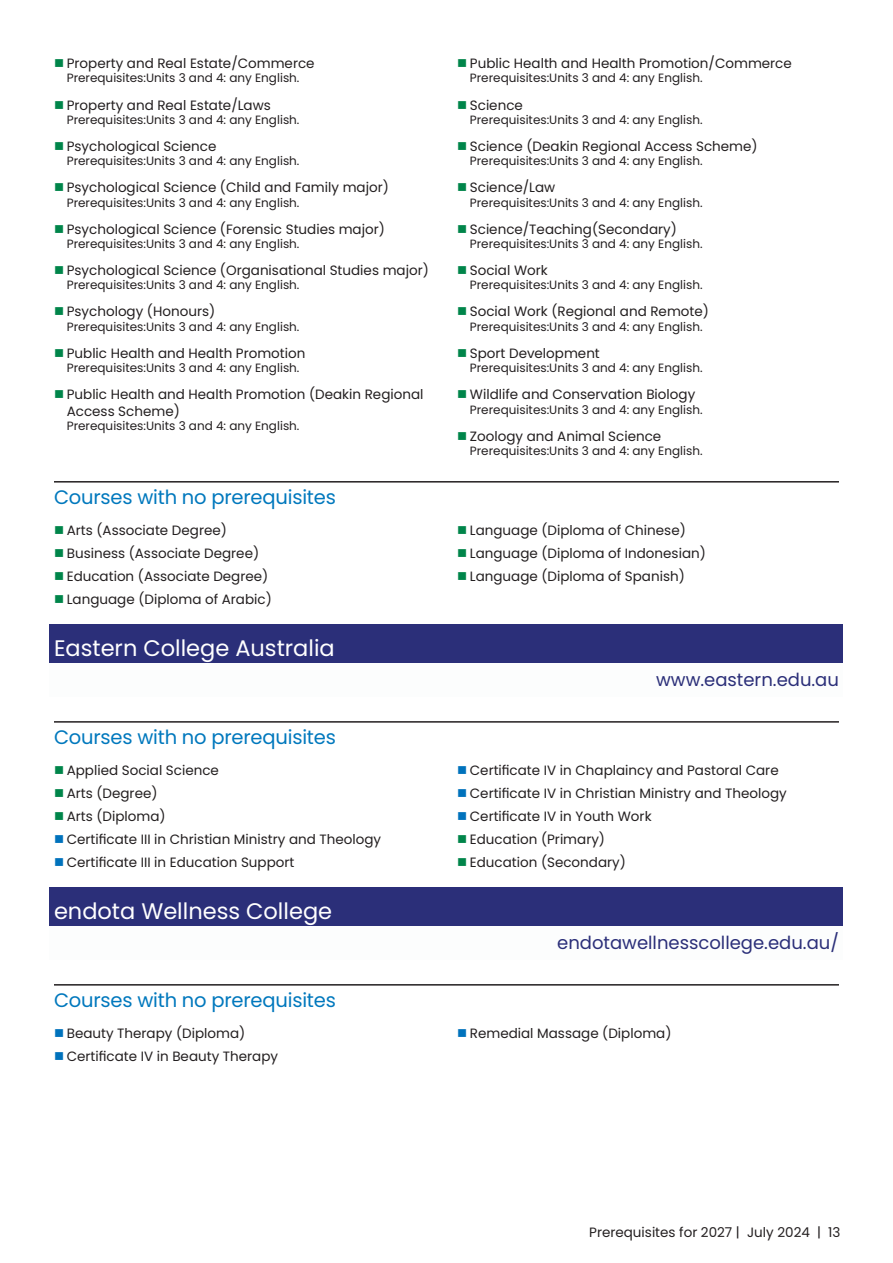
<style>
.page{position:relative;width:893px;height:1263px;background:#fff}
.page>*{position:absolute;margin:0;border:0;box-sizing:border-box;transform-origin:0 0}
.Institutions_Header{font:22.5px "Poppins";color:#fff}
.Prereq_Header{font:19.5px "Poppins";letter-spacing:-.01em;color:#0178bd}
.Institutions_Website{font:18px "Poppins";color:#2b2f79}
.t1{font:13.5px/16.5px "Poppins";color:#231f20}
.Course_Text{font:12px "Poppins";color:#231f20}
</style>
<div class="page">
<hr style="left:54px;top:481px;width:785px;height:1px;background:#231f20">
<div style="left:50px;top:624px;width:793px;height:49px;background:#2b2f79"></div>
<div style="left:50px;top:663px;width:793px;height:34px;background:#fcfdfd"></div>
<hr style="left:54px;top:721px;width:785px;height:2px;background:#231f20">
<div style="left:50px;top:887px;width:793px;height:49px;background:#2b2f79"></div>
<div style="left:50px;top:926px;width:793px;height:34px;background:#fcfdfd"></div>
<hr style="left:54px;top:984px;width:785px;height:1px;background:#231f20">
<p class="t1" style="left:67px;top:55px;width:249px">Property and Real Estate/Commerce</p>
<p class="Course_Text" style="left:67px;top:71px;width:234px">Prerequisites:Units 3 and 4: any English.</p>
<p class="t1" style="left:67px;top:97px;width:206px">Property and Real Estate/Laws</p>
<p class="Course_Text" style="left:67px;top:113px;width:234px">Prerequisites:Units 3 and 4: any English.</p>
<p class="t1" style="left:67px;top:138px;width:151px">Psychological Science</p>
<p class="Course_Text" style="left:67px;top:154px;width:234px">Prerequisites:Units 3 and 4: any English.</p>
<p class="t1" style="left:67px;top:179px;width:324px">Psychological Science (Child and Family major)</p>
<p class="Course_Text" style="left:67px;top:195px;width:234px">Prerequisites:Units 3 and 4: any English.</p>
<p class="t1" style="left:67px;top:221px;width:320px">Psychological Science (Forensic Studies major)</p>
<p class="Course_Text" style="left:67px;top:237px;width:234px">Prerequisites:Units 3 and 4: any English.</p>
<p class="t1" style="left:67px;top:262px;width:364px">Psychological Science (Organisational Studies major)</p>
<p class="Course_Text" style="left:67px;top:278px;width:234px">Prerequisites:Units 3 and 4: any English.</p>
<p class="t1" style="left:67px;top:304px;width:150px">Psychology (Honours)</p>
<p class="Course_Text" style="left:67px;top:320px;width:234px">Prerequisites:Units 3 and 4: any English.</p>
<p class="t1" style="left:67px;top:345px;width:240px">Public Health and Health Promotion</p>
<p class="Course_Text" style="left:67px;top:361px;width:234px">Prerequisites:Units 3 and 4: any English.</p>
<p class="t1" style="left:67px;top:386px;width:358px">Public Health and Health Promotion (Deakin Regional<br>Access Scheme)</p>
<p class="Course_Text" style="left:67px;top:419px;width:234px">Prerequisites:Units 3 and 4: any English.</p>
<p class="Prereq_Header" style="left:54px;top:486px;width:283px">Courses with no prerequisites</p>
<p class="t1" style="left:67px;top:522px;width:162px">Arts (Associate Degree)</p>
<p class="t1" style="left:67px;top:545px;width:194px">Business (Associate Degree)</p>
<p class="t1" style="left:67px;top:568px;width:203px">Education (Associate Degree)</p>
<p class="t1" style="left:67px;top:591px;width:207px">Language (Diploma of Arabic)</p>
<p class="Institutions_Header" style="left:54px;top:635px;width:282px">Eastern College Australia</p>
<p class="Prereq_Header" style="left:54px;top:726px;width:283px">Courses with no prerequisites</p>
<p class="t1" style="left:67px;top:762px;width:154px">Applied Social Science</p>
<p class="t1" style="left:67px;top:785px;width:92px">Arts (Degree)</p>
<p class="t1" style="left:67px;top:808px;width:100px">Arts (Diploma)</p>
<p class="t1" style="left:67px;top:831px;width:316px">Certificate III in Christian Ministry and Theology</p>
<p class="t1" style="left:67px;top:854px;width:229px">Certificate III in Education Support</p>
<p class="Institutions_Header" style="left:54px;top:898px;width:280px">endota Wellness College</p>
<p class="Prereq_Header" style="left:54px;top:989px;width:283px">Courses with no prerequisites</p>
<p class="t1" style="left:67px;top:1025px;width:180px">Beauty Therapy (Diploma)</p>
<p class="t1" style="left:67px;top:1048px;width:213px">Certificate IV in Beauty Therapy</p>
<p class="t1" style="left:470px;top:55px;width:323px">Public Health and Health Promotion/Commerce</p>
<p class="Course_Text" style="left:470px;top:71px;width:234px">Prerequisites:Units 3 and 4: any English.</p>
<p class="t1" style="left:470px;top:97px;width:55px">Science</p>
<p class="Course_Text" style="left:470px;top:113px;width:234px">Prerequisites:Units 3 and 4: any English.</p>
<p class="t1" style="left:470px;top:138px;width:289px">Science (Deakin Regional Access Scheme)</p>
<p class="Course_Text" style="left:470px;top:154px;width:234px">Prerequisites:Units 3 and 4: any English.</p>
<p class="t1" style="left:470px;top:179px;width:87px">Science/Law</p>
<p class="Course_Text" style="left:470px;top:195px;width:234px">Prerequisites:Units 3 and 4: any English.</p>
<p class="t1" style="left:470px;top:221px;width:209px">Science/Teaching(Secondary)</p>
<p class="Course_Text" style="left:470px;top:237px;width:234px">Prerequisites:Units 3 and 4: any English.</p>
<p class="t1" style="left:470px;top:262px;width:79px">Social Work</p>
<p class="Course_Text" style="left:470px;top:278px;width:234px">Prerequisites:Units 3 and 4: any English.</p>
<p class="t1" style="left:470px;top:304px;width:241px">Social Work (Regional and Remote)</p>
<p class="Course_Text" style="left:470px;top:320px;width:234px">Prerequisites:Units 3 and 4: any English.</p>
<p class="t1" style="left:470px;top:345px;width:132px">Sport Development</p>
<p class="Course_Text" style="left:470px;top:361px;width:234px">Prerequisites:Units 3 and 4: any English.</p>
<p class="t1" style="left:470px;top:386px;width:227px">Wildlife and Conservation Biology</p>
<p class="Course_Text" style="left:470px;top:402px;width:234px">Prerequisites:Units 3 and 4: any English.</p>
<p class="t1" style="left:470px;top:428px;width:193px">Zoology and Animal Science</p>
<p class="Course_Text" style="left:470px;top:444px;width:234px">Prerequisites:Units 3 and 4: any English.</p>
<p class="t1" style="left:470px;top:522px;width:217px">Language (Diploma of Chinese)</p>
<p class="t1" style="left:470px;top:545px;width:237px">Language (Diploma of Indonesian)</p>
<p class="t1" style="left:470px;top:568px;width:216px">Language (Diploma of Spanish)</p>
<p class="Institutions_Website" style="left:656px;top:670px;width:184px">www.eastern.edu.au</p>
<p class="t1" style="left:470px;top:762px;width:310px">Certificate IV in Chaplaincy and Pastoral Care</p>
<p class="t1" style="left:470px;top:785px;width:318px">Certificate IV in Christian Ministry and Theology</p>
<p class="t1" style="left:470px;top:808px;width:183px">Certificate IV in Youth Work</p>
<p class="t1" style="left:470px;top:831px;width:137px">Education (Primary)</p>
<p class="t1" style="left:470px;top:854px;width:158px">Education (Secondary)</p>
<p class="Institutions_Website" style="left:557px;top:933px;width:283px">endotawellnesscollege.edu.au/</p>
<p class="t1" style="left:470px;top:1025px;width:203px">Remedial Massage (Diploma)</p>
<p class="t1" style="left:589px;top:1224px;width:253px">Prerequisites for 2027 | July 2024 | 13</p>
</div>
